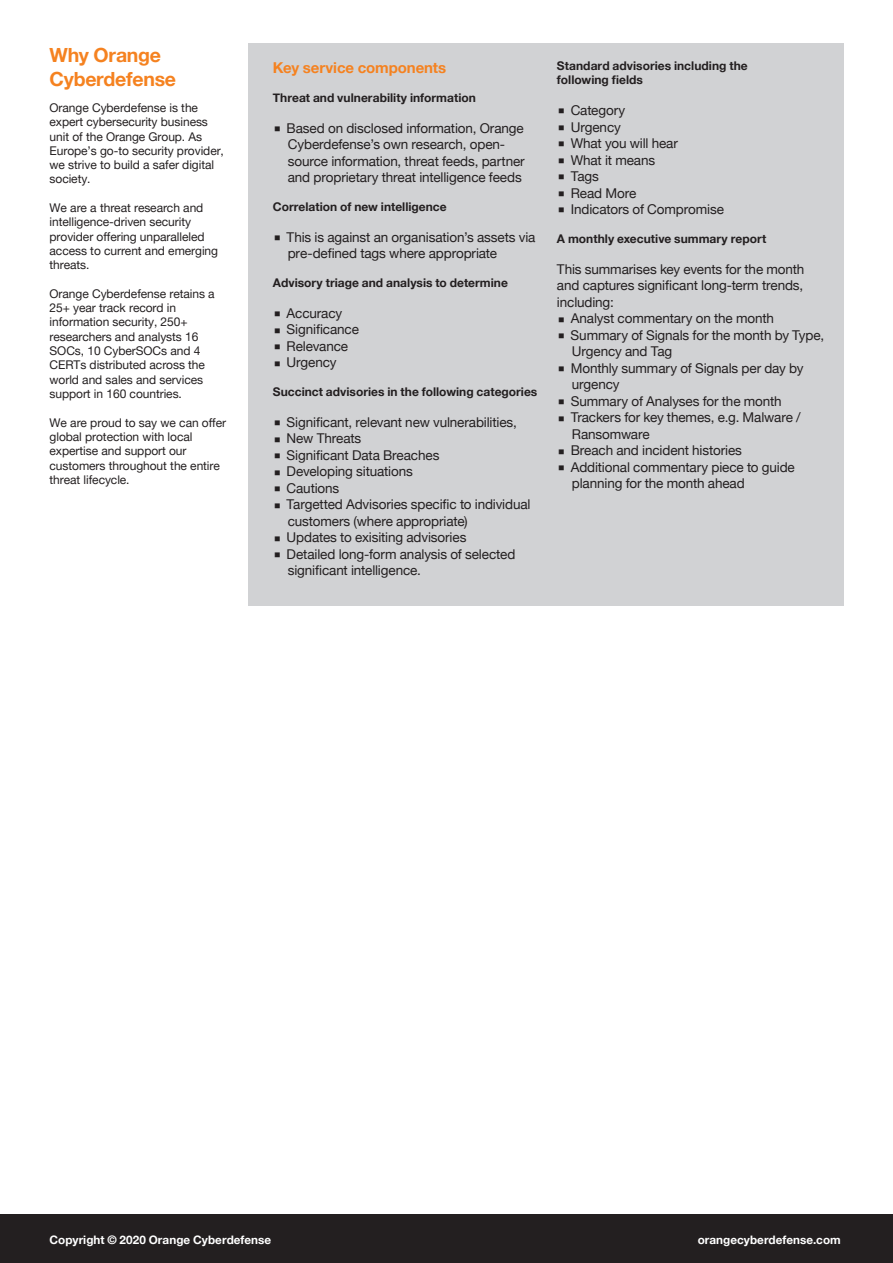
<style>
.page{position:relative;width:893px;height:1263px;background:#fff}
.page>*{position:absolute;margin:0;border:0;box-sizing:border-box;transform-origin:0 0}
.t1{font:700 19.5px/23.4px "Helvetica Neue";letter-spacing:-.015em;color:#f58220}
.t2{font:700 15px "Helvetica Neue";letter-spacing:-.005em;color:#f58220}
.At_a_glance_body{font:13.5px/16.5px "Helvetica Neue";letter-spacing:-.01em;color:#231f20}
.t3{font:12px/14.2px "Helvetica Neue";letter-spacing:-.005em;color:#231f20}
.At_a_glance_body-2{font:700 12px "Helvetica Neue";letter-spacing:.005em;color:#231f20}
.t4{font:700 11.7px "Helvetica Neue";letter-spacing:.005em;color:#fff}
</style>
<div class="page">
<div style="left:248px;top:43px;width:595px;height:562px;background:#d1d2d4"></div>
<div style="left:0;top:1214px;width:893px;height:49px;background:#231f20"></div>
<h1 class="t1" style="left:50px;top:44px;width:128px">Why Orange<br>Cyberdefense</h1>
<p class="t3" style="left:50px;top:100px;width:176px">Orange Cyberdefense is the expert cybersecurity business unit of the Orange Group. As<br>Europe’s go-to security provider, we strive to build a safer digital society.</p>
<p class="t3" style="left:50px;top:201px;width:170px">We are a threat research and intelligence-driven security provider offering unparalleled access to current and emerging threats.</p>
<p class="t3" style="left:50px;top:286px;width:167px">Orange Cyberdefense retains a<br>25+ year track record in information security, 250+ researchers and analysts 16<br>SOCs, 10 CyberSOCs and 4<br>CERTs distributed across the world and sales and services support in 160 countries.</p>
<p class="t3" style="left:50px;top:415px;width:178px">We are proud to say we can offer global protection with local expertise and support our customers throughout the entire threat lifecycle.</p>
<p class="t2" style="left:273px;top:56px;width:175px">Key service components</p>
<p class="At_a_glance_body-2" style="left:273px;top:88px;width:205px">Threat and vulnerability information</p>
<p class="At_a_glance_body" style="left:287px;top:120px;width:239px">Based on disclosed information, Orange</p>
<p class="At_a_glance_body" style="left:288px;top:137px;width:239px">Cyberdefense’s own research, open&shy;source information, threat feeds, partner and proprietary threat intelligence feeds</p>
<p class="At_a_glance_body-2" style="left:273px;top:197px;width:175px">Correlation of new intelligence</p>
<p class="At_a_glance_body" style="left:287px;top:229px;width:250px">This is against an organisation’s assets via</p>
<p class="At_a_glance_body" style="left:288px;top:246px;width:211px">pre-defined tags where appropriate</p>
<p class="At_a_glance_body-2" style="left:273px;top:273px;width:237px">Advisory triage and analysis to determine</p>
<p class="At_a_glance_body" style="left:287px;top:306px;width:57px">Accuracy</p>
<p class="At_a_glance_body" style="left:287px;top:322px;width:74px">Significance</p>
<p class="At_a_glance_body" style="left:287px;top:339px;width:63px">Relevance</p>
<p class="At_a_glance_body" style="left:287px;top:355px;width:51px">Urgency</p>
<p class="At_a_glance_body-2" style="left:273px;top:382px;width:266px">Succinct advisories in the following categories</p>
<p class="At_a_glance_body" style="left:287px;top:415px;width:232px">Significant, relevant new vulnerabilities,</p>
<p class="At_a_glance_body" style="left:287px;top:431px;width:76px">New Threats</p>
<p class="At_a_glance_body" style="left:287px;top:448px;width:154px">Significant Data Breaches</p>
<p class="At_a_glance_body" style="left:287px;top:464px;width:128px">Developing situations</p>
<p class="At_a_glance_body" style="left:287px;top:481px;width:54px">Cautions</p>
<p class="At_a_glance_body" style="left:287px;top:497px;width:245px">Targetted Advisories specific to individual</p>
<p class="At_a_glance_body" style="left:288px;top:514px;width:182px">customers (where appropriate)</p>
<p class="At_a_glance_body" style="left:287px;top:530px;width:181px">Updates to exisiting advisories</p>
<p class="At_a_glance_body" style="left:287px;top:547px;width:230px">Detailed long-form analysis of selected</p>
<p class="At_a_glance_body" style="left:288px;top:563px;width:135px">significant intelligence.</p>
<p class="At_a_glance_body-2" style="left:557px;top:56px;width:192px">Standard advisories including the</p>
<p class="At_a_glance_body-2" style="left:557px;top:71px;width:88px">following fields</p>
<p class="At_a_glance_body" style="left:571px;top:103px;width:56px">Category</p>
<p class="At_a_glance_body" style="left:571px;top:119px;width:51px">Urgency</p>
<p class="At_a_glance_body" style="left:571px;top:136px;width:109px">What you will hear</p>
<p class="At_a_glance_body" style="left:571px;top:152px;width:86px">What it means</p>
<p class="At_a_glance_body" style="left:571px;top:169px;width:30px">Tags</p>
<p class="At_a_glance_body" style="left:571px;top:185px;width:67px">Read More</p>
<p class="At_a_glance_body" style="left:571px;top:202px;width:155px">Indicators of Compromise</p>
<p class="At_a_glance_body-2" style="left:557px;top:229px;width:211px">A monthly executive summary report</p>
<p class="At_a_glance_body" style="left:557px;top:262px;width:249px;text-align:justify">This summarises key events for the month and captures significant long-term trends, including:</p>
<p class="At_a_glance_body" style="left:571px;top:311px;width:205px">Analyst commentary on the month</p>
<p class="At_a_glance_body" style="left:571px;top:328px;width:255px">Summary of Signals for the month by Type,</p>
<p class="At_a_glance_body" style="left:572px;top:344px;width:102px">Urgency and Tag</p>
<p class="At_a_glance_body" style="left:571px;top:361px;width:234px">Monthly summary of Signals per day by</p>
<p class="At_a_glance_body" style="left:572px;top:377px;width:49px">urgency</p>
<p class="At_a_glance_body" style="left:571px;top:394px;width:212px">Summary of Analyses for the month</p>
<p class="At_a_glance_body" style="left:571px;top:410px;width:231px">Trackers for key themes, e.g. Malware /</p>
<p class="At_a_glance_body" style="left:572px;top:427px;width:79px">Ransomware</p>
<p class="At_a_glance_body" style="left:571px;top:443px;width:173px">Breach and incident histories</p>
<p class="At_a_glance_body" style="left:571px;top:460px;width:226px">Additional commentary piece to guide</p>
<p class="At_a_glance_body" style="left:572px;top:476px;width:174px">planning for the month ahead</p>
<p class="t4" style="left:50px;top:1231px;width:223px">Copyright © 2020 Orange Cyberdefense</p>
<p class="t4" style="left:698px;top:1231px;width:145px">orangecyberdefense.com</p>
</div>
